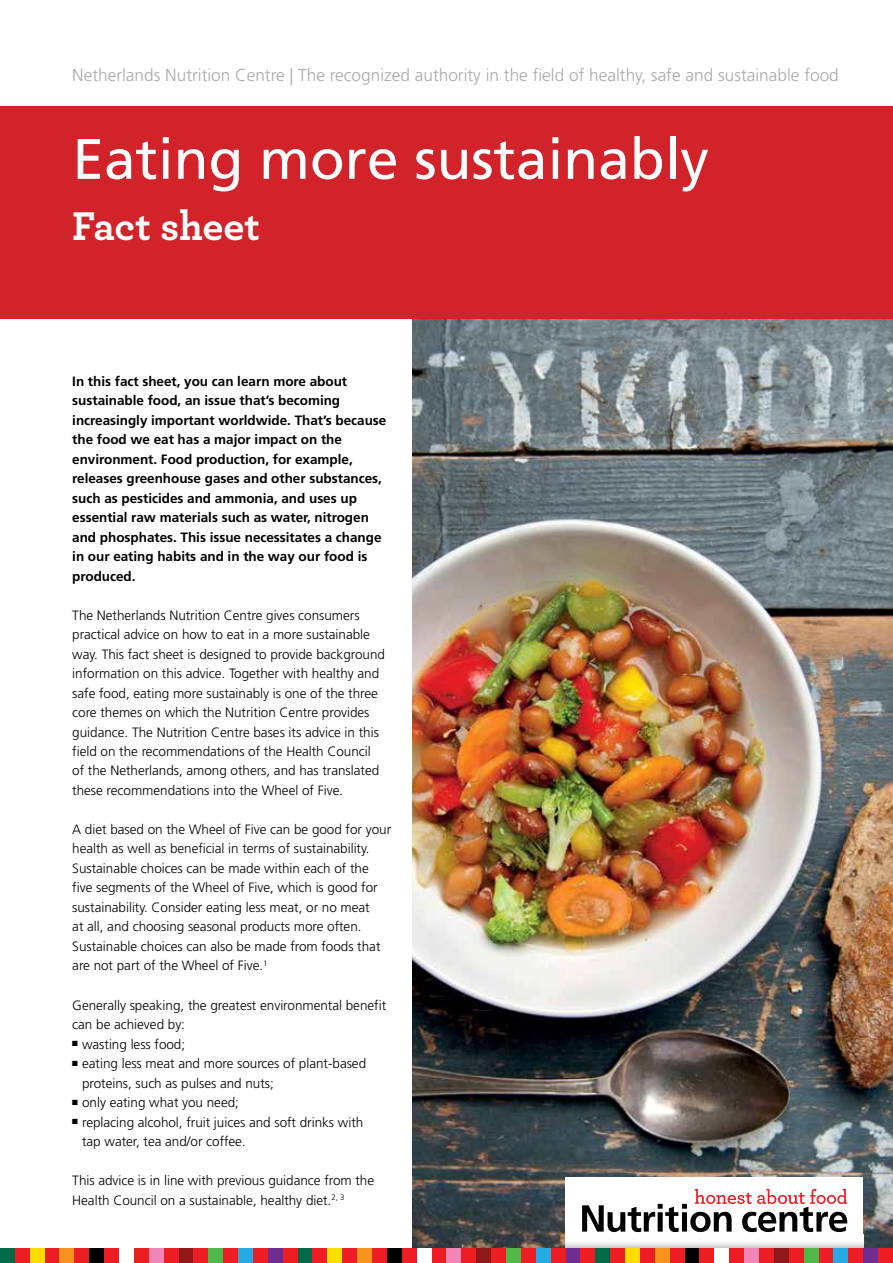
<style>
.page{position:relative;width:893px;height:1263px;background:#fff}
.page>*{position:absolute;margin:0;border:0;box-sizing:border-box;transform-origin:0 0}
.t1{font:57px "Frutiger";color:#fff}
.t2{font:700 42px "Archer";letter-spacing:-.005em;color:#fff}
.t3{font:300 17.25px "Frutiger";color:#a7a9ac}
.t4{font:300 13.5px/19.5px "Frutiger";color:#000}
.t5{font:700 13.5px/19.5px "Frutiger";color:#000}
</style>
<div class="page">
<img style="left:412px;top:319px;width:481px;height:929px">
<div style="left:566px;top:1178px;width:297px;height:71px;background:#fff"></div>
<svg style="left:566px;top:1242px;width:297px;height:6px"></svg>
<svg style="left:582px;top:1189px;width:265px;height:43px"></svg>
<div style="left:0;top:1248px;width:15px;height:15px;background:#016945"></div>
<div style="left:15px;top:1248px;width:15px;height:15px;background:#ed1d24"></div>
<div style="left:30px;top:1248px;width:15px;height:15px;background:#fd0"></div>
<div style="left:45px;top:1248px;width:15px;height:15px;background:#ed1d24"></div>
<div style="left:60px;top:1248px;width:14px;height:15px;background:#f7941e"></div>
<div style="left:74px;top:1248px;width:15px;height:15px;background:#ed1d24"></div>
<div style="left:89px;top:1248px;width:15px;height:15px;background:#000"></div>
<div style="left:104px;top:1248px;width:15px;height:15px;background:#ed1d24"></div>
<div style="left:134px;top:1248px;width:15px;height:15px;background:#ed1d24"></div>
<div style="left:149px;top:1248px;width:15px;height:15px;background:#f287b7"></div>
<div style="left:164px;top:1248px;width:15px;height:15px;background:#ed1d24"></div>
<div style="left:179px;top:1248px;width:14px;height:15px;background:#90181b"></div>
<div style="left:193px;top:1248px;width:15px;height:15px;background:#ed1d24"></div>
<div style="left:208px;top:1248px;width:15px;height:15px;background:#50b848"></div>
<div style="left:223px;top:1248px;width:15px;height:15px;background:#ed1d24"></div>
<div style="left:238px;top:1248px;width:15px;height:15px;background:#27aae1"></div>
<div style="left:253px;top:1248px;width:15px;height:15px;background:#ed1d24"></div>
<div style="left:268px;top:1248px;width:15px;height:15px;background:#6f2c91"></div>
<div style="left:283px;top:1248px;width:15px;height:15px;background:#ed1d24"></div>
<div style="left:298px;top:1248px;width:15px;height:15px;background:#016945"></div>
<div style="left:313px;top:1248px;width:14px;height:15px;background:#ed1d24"></div>
<div style="left:327px;top:1248px;width:15px;height:15px;background:#fd0"></div>
<div style="left:342px;top:1248px;width:15px;height:15px;background:#ed1d24"></div>
<div style="left:357px;top:1248px;width:15px;height:15px;background:#f7941e"></div>
<div style="left:372px;top:1248px;width:15px;height:15px;background:#ed1d24"></div>
<div style="left:387px;top:1248px;width:15px;height:15px;background:#000"></div>
<div style="left:402px;top:1248px;width:15px;height:15px;background:#ed1d24"></div>
<div style="left:432px;top:1248px;width:14px;height:15px;background:#ed1d24"></div>
<div style="left:446px;top:1248px;width:15px;height:15px;background:#f287b7"></div>
<div style="left:461px;top:1248px;width:15px;height:15px;background:#ed1d24"></div>
<div style="left:476px;top:1248px;width:15px;height:15px;background:#90181b"></div>
<div style="left:491px;top:1248px;width:15px;height:15px;background:#ed1d24"></div>
<div style="left:506px;top:1248px;width:15px;height:15px;background:#50b848"></div>
<div style="left:521px;top:1248px;width:15px;height:15px;background:#ed1d24"></div>
<div style="left:536px;top:1248px;width:15px;height:15px;background:#27aae1"></div>
<div style="left:551px;top:1248px;width:15px;height:15px;background:#ed1d24"></div>
<div style="left:566px;top:1248px;width:14px;height:15px;background:#6f2c91"></div>
<div style="left:580px;top:1248px;width:15px;height:15px;background:#ed1d24"></div>
<div style="left:595px;top:1248px;width:15px;height:15px;background:#016945"></div>
<div style="left:610px;top:1248px;width:15px;height:15px;background:#ed1d24"></div>
<div style="left:625px;top:1248px;width:15px;height:15px;background:#fd0"></div>
<div style="left:640px;top:1248px;width:15px;height:15px;background:#ed1d24"></div>
<div style="left:655px;top:1248px;width:15px;height:15px;background:#f7941e"></div>
<div style="left:670px;top:1248px;width:15px;height:15px;background:#ed1d24"></div>
<div style="left:685px;top:1248px;width:14px;height:15px;background:#000"></div>
<div style="left:699px;top:1248px;width:15px;height:15px;background:#ed1d24"></div>
<div style="left:729px;top:1248px;width:15px;height:15px;background:#ed1d24"></div>
<div style="left:744px;top:1248px;width:15px;height:15px;background:#f287b7"></div>
<div style="left:759px;top:1248px;width:15px;height:15px;background:#ed1d24"></div>
<div style="left:774px;top:1248px;width:15px;height:15px;background:#90181b"></div>
<div style="left:789px;top:1248px;width:15px;height:15px;background:#ed1d24"></div>
<div style="left:804px;top:1248px;width:14px;height:15px;background:#50b848"></div>
<div style="left:818px;top:1248px;width:15px;height:15px;background:#ed1d24"></div>
<div style="left:833px;top:1248px;width:15px;height:15px;background:#27aae1"></div>
<div style="left:848px;top:1248px;width:15px;height:15px;background:#ed1d24"></div>
<div style="left:863px;top:1248px;width:15px;height:15px;background:#6f2c91"></div>
<div style="left:878px;top:1248px;width:15px;height:15px;background:#ed1d24"></div>
<div style="left:0;top:106px;width:893px;height:213px;background:#d2232a"></div>
<p class="t3" style="left:72px;top:65px;width:768px">Netherlands Nutrition Centre | The recognized authority in the field of healthy, safe and sustainable food</p>
<h1 class="t1" style="left:72px;top:126px;width:638px">Eating more sustainably</h1>
<h2 class="t2" style="left:72px;top:192px;width:189px">Fact sheet</h2>
<p class="t5" style="left:72px;top:371px;width:316px">In this fact sheet, you can learn more about sustainable food, an issue that’s becoming increasingly important worldwide. That’s because the food we eat has a major impact on the environment. Food production, for example, releases greenhouse gases and other substances, such as pesticides and ammonia, and uses up essential raw materials such as water, nitrogen and phosphates. This issue necessitates a change in our eating habits and in the way our food is produced.</p>
<p class="t4" style="left:72px;top:605px;width:314px">The Netherlands Nutrition Centre gives consumers practical advice on how to eat in a more sustainable way. This fact sheet is designed to provide background information on this advice. Together with healthy and safe food, eating more sustainably is one of the three core themes on which the Nutrition Centre provides guidance. The Nutrition Centre bases its advice in this field on the recommendations of the Health Council of the Netherlands, among others, and has translated these recommendations into the Wheel of Five.</p>
<p class="t4" style="left:72px;top:820px;width:320px">A diet based on the Wheel of Five can be good for your health as well as beneficial in terms of sustainability.<br>Sustainable choices can be made within each of the five segments of the Wheel of Five, which is good for sustainability. Consider eating less meat, or no meat<br>at all, and choosing seasonal products more often.<br>Sustainable choices can also be made from foods that are not part of the Wheel of Five.<sup>1</sup></p>
<p class="t4" style="left:72px;top:995px;width:315px">Generally speaking, the greatest environmental benefit can be achieved by:</p>
<p class="t4" style="left:72px;top:1034px;width:114px">■ wasting less food;</p>
<p class="t4" style="left:82px;top:1054px;width:286px;text-indent:-10px">■ eating less meat and more sources of plant-based proteins, such as pulses and nuts;</p>
<p class="t4" style="left:72px;top:1093px;width:168px">■ only eating what you need;</p>
<p class="t4" style="left:82px;top:1112px;width:283px;text-indent:-10px">■ replacing alcohol, fruit juices and soft drinks with tap water, tea and/or coffee.</p>
<p class="t4" style="left:72px;top:1171px;width:303px">This advice is in line with previous guidance from the<br>Health Council on a sustainable, healthy diet.<sup>2,</sup> <sup>3</sup></p>
</div>
